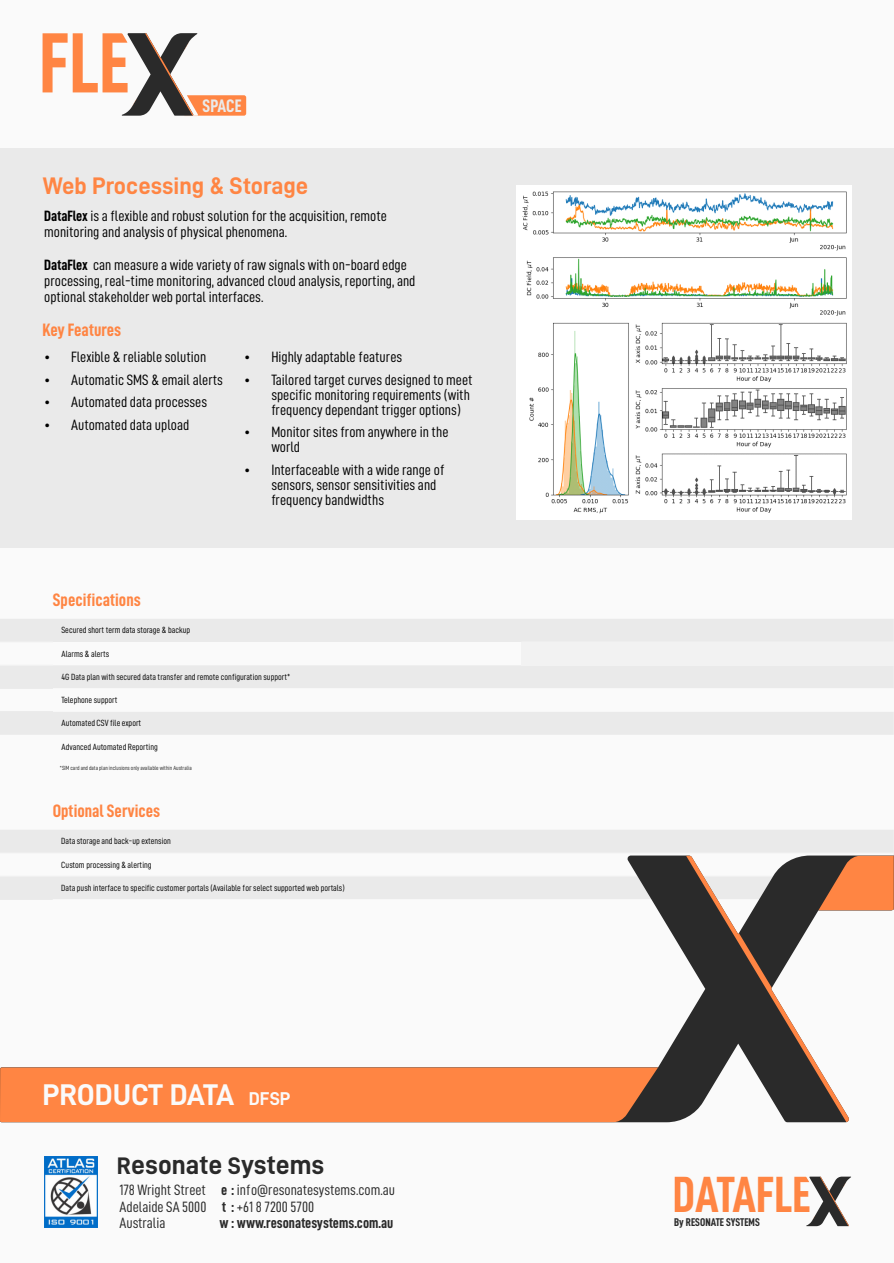
<style>
.page{position:relative;width:894px;height:1263px;background:#fff}
.page>*{position:absolute;margin:0;border:0;box-sizing:border-box;transform-origin:0 0}
.t1{font:85.95px "D DIN Condensed Bold";color:#ff8543;scale:.95 1}
.t2{font:51.6px "D DIN Condensed Bold";color:#ff8543;scale:.95 1}
.t3{font:30px "D DIN Bold";letter-spacing:-.02em;color:#fafafa}
.t4{font:27px "D DIN Bold";color:#2a2a2a}
.t5{font:24px "D DIN Bold";color:#ff8543}
.t6{font:18.15px "D DIN Condensed Bold";letter-spacing:-.005em;color:#eaeaea}
.t7{font:18px "D DIN Condensed Bold";color:#ff8543}
.t8{font:15px/15px "D DIN Condensed";color:#000}
.t9{font:15px/16.4px "D DIN Condensed";color:#2a2a2a}
.t10{font:15px "D DIN Condensed Bold";color:#2a2a2a}
.t11{font:11.25px "D DIN Condensed Bold";color:#2a2a2a}
.t12{font:9px "D DIN Condensed";color:#000}
.t13{font:6px "D DIN Condensed";color:#2a2a2a}
.s1{font-family:"D DIN Condensed Bold"}
.s2{font-size:18.6px}
.s3{font-size:24px}
</style>
<div class="page">
<div style="left:0;top:0;width:893px;height:1263px;background:#fafafa"></div>
<svg style="left:806px;top:1177px;width:44px;height:49px"></svg>
<img style="left:44px;top:1156px;width:53px;height:72px">
<div style="left:0;top:619px;width:893px;height:23px;background:#eaeaea"></div>
<svg style="left:0;top:665px;width:893px;height:70px;fill:#eaeaea"></svg>
<div style="left:521px;top:642px;width:372px;height:23px;background:#f2f2f2"></div>
<svg style="left:893px;top:642px;width:1px;height:24px"></svg>
<hr style="left:0;top:688px;width:53px;height:1px;background:#eaeaea">
<hr style="left:0;top:711px;width:53px;height:1px;background:#eaeaea">
<hr style="left:0;top:642px;width:53px;height:1px;background:#f2f2f2">
<hr style="left:0;top:665px;width:53px;height:1px;background:#f2f2f2">
<hr style="left:521px;top:665px;width:372px;height:1px;background:#f2f2f2">
<div style="left:0;top:830px;width:893px;height:22px;background:#eaeaea"></div>
<hr style="left:0;top:852px;width:893px;height:1px;background:#f2f2f2">
<svg style="left:0;top:855px;width:685px;height:267px"></svg>
<svg style="left:893px;top:852px;width:1px;height:58px"></svg>
<div style="left:0;top:1067px;width:658px;height:55px;background:#ff8543"></div>
<svg style="left:685px;top:855px;width:208px;height:267px"></svg>
<div style="left:0;top:149px;width:893px;height:399px;background:#eaeaea"></div>
<img style="left:516px;top:186px;width:334px;height:333px">
<svg style="left:122px;top:33px;width:124px;height:83px"></svg>
<h1 class="t1" style="left:39px;top:21px;width:97px">FLE</h1>
<p class="t6" style="left:202px;top:97px;width:40px">SPACE</p>
<h3 class="t5" style="left:43px;top:174px;width:267px">Web Processing &amp; Storage</h3>
<p class="t8" style="left:44px;top:208px;width:344px;line-height:16.4px"><span class="s1">DataFlex</span> is a flexible and robust solution for the acquisition, remote monitoring and analysis of physical phenomena.</p>
<p class="t8" style="left:44px;top:257px;width:372px;line-height:16.4px"><span class="s1">DataFlex</span> can measure a wide variety of raw signals with on-board edge processing, real-time monitoring, advanced cloud analysis, reporting, and optional stakeholder web portal interfaces.</p>
<p class="t7" style="left:42px;top:321px;width:80px">Key Features</p>
<p class="t8" style="left:44px;top:350px;width:163px">• Flexible &amp; reliable solution</p>
<p class="t8" style="left:44px;top:372px;width:180px">• Automatic SMS &amp; email alerts</p>
<p class="t8" style="left:44px;top:395px;width:164px">• Automated data processes</p>
<p class="t8" style="left:44px;top:417px;width:146px">• Automated data upload</p>
<p class="t8" style="left:244px;top:350px;width:159px">• Highly adaptable features</p>
<p class="t8" style="left:271px;top:372px;width:203px;text-indent:-27px">• Tailored target curves designed to meet specific monitoring requirements (with frequency dependant trigger options)</p>
<p class="t8" style="left:271px;top:425px;width:178px;text-indent:-27px">• Monitor sites from anywhere in the world</p>
<p class="t8" style="left:271px;top:462px;width:174px;text-indent:-27px">• Interfaceable with a wide range of sensors, sensor sensitivities and frequency bandwidths</p>
<p class="t7" style="left:53px;top:591px;width:89px">Specifications</p>
<p class="t12" style="left:61px;top:626px;width:130px">Secured short term data storage &amp; backup</p>
<p class="t12" style="left:61px;top:649px;width:49px">Alarms &amp; alerts</p>
<p class="t12" style="left:61px;top:672px;width:230px">4G Data plan with secured data transfer and remote configuration support*</p>
<p class="t12" style="left:61px;top:696px;width:57px">Telephone support</p>
<p class="t12" style="left:61px;top:719px;width:81px">Automated CSV file export</p>
<p class="t12" style="left:61px;top:742px;width:98px">Advanced Automated Reporting</p>
<p class="t13" style="left:60px;top:765px;width:133px">*SIM card and data plan inclusions only available within Australia</p>
<p class="t7" style="left:53px;top:802px;width:109px">Optional Services</p>
<p class="t12" style="left:61px;top:837px;width:111px">Data storage and back-up extension</p>
<p class="t12" style="left:61px;top:860px;width:92px">Custom processing &amp; alerting</p>
<p class="t12" style="left:61px;top:883px;width:285px">Data push interface to specific customer portals (Available for select supported web portals)</p>
<h3 class="t3" style="left:42px;top:1080px;width:249px">PRODUCT DATA <span class="s2">DFSP</span></h3>
<h3 class="t4" style="left:117px;top:1151px;width:209px"><span class="s3">R</span>esonate <span class="s3">S</span>ystems</h3>
<p class="t9" style="left:119px;top:1182px;width:277px">178 Wright Street <span class="s1">e :</span> info@resonatesystems.com.au<br>Adelaide SA 5000 <span class="s1">t :</span> +61 8 7200 5700<br>Australia</p>
<p class="t10" style="left:219px;top:1215px;width:175px">w : www.resonatesystems.com.au</p>
<h2 class="t2" style="left:672px;top:1169px;width:147px">DATAFLE</h2>
<p class="t11" style="left:674px;top:1217px;width:87px">By RESONATE SYSTEMS</p>
</div>
